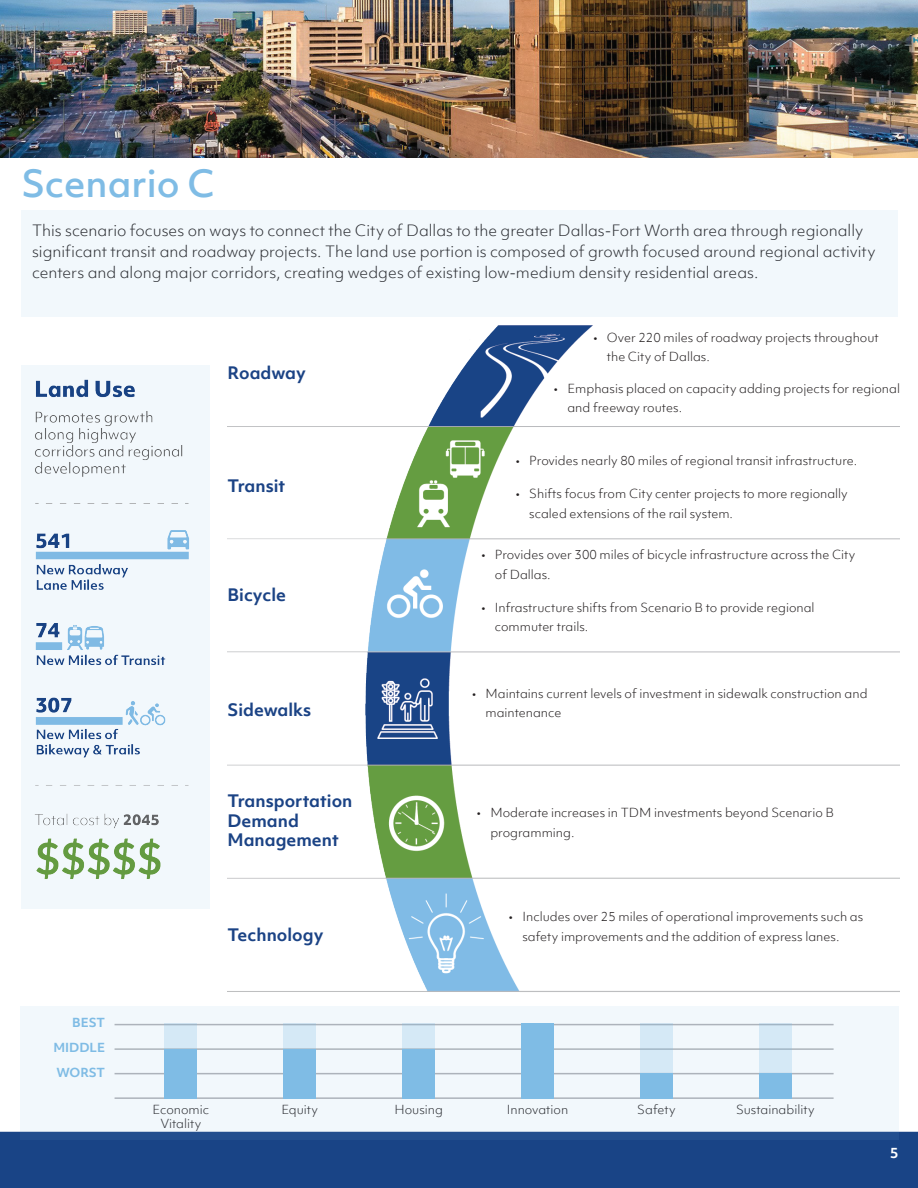
<style>
.page{position:relative;width:918px;height:1188px;background:#fff}
.page>*{position:absolute;margin:0;border:0;box-sizing:border-box;transform-origin:0 0}
.t1{font:500 36px "Objektiv Mk 1";color:#7fbce5}
.t2{font:700 16.5px/19.5px "Objektiv Mk 1";color:#1b4385}
.t3{font:300 15px/21px "Objektiv Mk 1";color:#231f20}
.t4{font:700 13.5px "Objektiv Mk 1";color:#fff}
.t5{font:300 12px/19.5px "Objektiv Mk 1";color:#231f20}
.t6{font:700 12px/24.5px "Objektiv Mk 1";color:#7fbce5}
</style>
<div class="page">
<div style="left:0;top:1116px;width:918px;height:72px;background:#194486"></div>
<img style="left:0;top:0;width:918px;height:158px">
<div style="left:21px;top:210px;width:877px;height:107px;background:#f2f8fc"></div>
<svg style="left:20px;top:1006px;width:878px;height:133px;fill:#f2f8fc"></svg>
<img style="left:228px;top:325px;width:671px;height:667px">
<img style="left:21px;top:368px;width:189px;height:533px">
<h1 class="t1" style="left:21px;top:158px;width:195px">Scenario C</h1>
<p class="t3" style="left:32px;top:220px;width:845px">This scenario focuses on ways to connect the City of Dallas to the greater Dallas-Fort Worth area through regionally significant transit and roadway projects. The land use portion is composed of growth focused around regional activity centers and along major corridors, creating wedges of existing low-medium density residential areas.</p>
<p class="t6" style="left:72px;top:1010px;width:34px">BEST</p>
<p class="t6" style="left:53px;top:1035px;width:53px">MIDDLE<br>WORST</p>
<h2 class="t2" style="left:228px;top:363px;width:80px">Roadway</h2>
<h2 class="t2" style="left:228px;top:475px;width:59px">Transit</h2>
<h2 class="t2" style="left:228px;top:585px;width:60px">Bicycle</h2>
<h2 class="t2" style="left:228px;top:700px;width:85px">Sidewalks</h2>
<h2 class="t2" style="left:228px;top:791px;width:126px">Transportation<br>Demand<br>Management</h2>
<h2 class="t2" style="left:228px;top:924px;width:97px">Technology</h2>
<p class="t5" style="left:607px;top:327px;width:273px;text-indent:-14px">• Over 220 miles of roadway projects throughout the City of Dallas.</p>
<p class="t5" style="left:567px;top:378px;width:334px;text-indent:-14px">• Emphasis placed on capacity adding projects for regional and freeway routes.</p>
<p class="t5" style="left:516px;top:451px;width:343px">• Provides nearly 80 miles of regional transit infrastructure.</p>
<p class="t5" style="left:529px;top:484px;width:320px;text-indent:-14px">• Shifts focus from City center projects to more regionally scaled extensions of the rail system.</p>
<p class="t5" style="left:495px;top:545px;width:362px;text-indent:-14px">• Provides over 300 miles of bicycle infrastructure across the City of Dallas.</p>
<p class="t5" style="left:495px;top:597px;width:321px;text-indent:-14px">• Infrastructure shifts from Scenario B to provide regional commuter trails.</p>
<p class="t5" style="left:486px;top:684px;width:383px;text-indent:-14px">• Maintains current levels of investment in sidewalk construction and maintenance</p>
<p class="t5" style="left:490px;top:803px;width:345px;text-indent:-14px">• Moderate increases in TDM investments beyond Scenario B programming.</p>
<p class="t5" style="left:522px;top:907px;width:342px;text-indent:-14px">• Includes over 25 miles of operational improvements such as safety improvements and the addition of express lanes.</p>
<p class="t5" style="left:153px;top:1103px;width:58px;line-height:13.5px;text-align:center">Economic<br>Vitality</p>
<p class="t5" style="left:281px;top:1100px;width:38px">Equity</p>
<p class="t5" style="left:394px;top:1100px;width:50px">Housing</p>
<p class="t5" style="left:507px;top:1100px;width:63px">Innovation</p>
<p class="t5" style="left:637px;top:1100px;width:40px">Safety</p>
<p class="t5" style="left:736px;top:1100px;width:80px">Sustainability</p>
<p class="t4" style="left:890px;top:1143px;width:10px">5</p>
</div>
